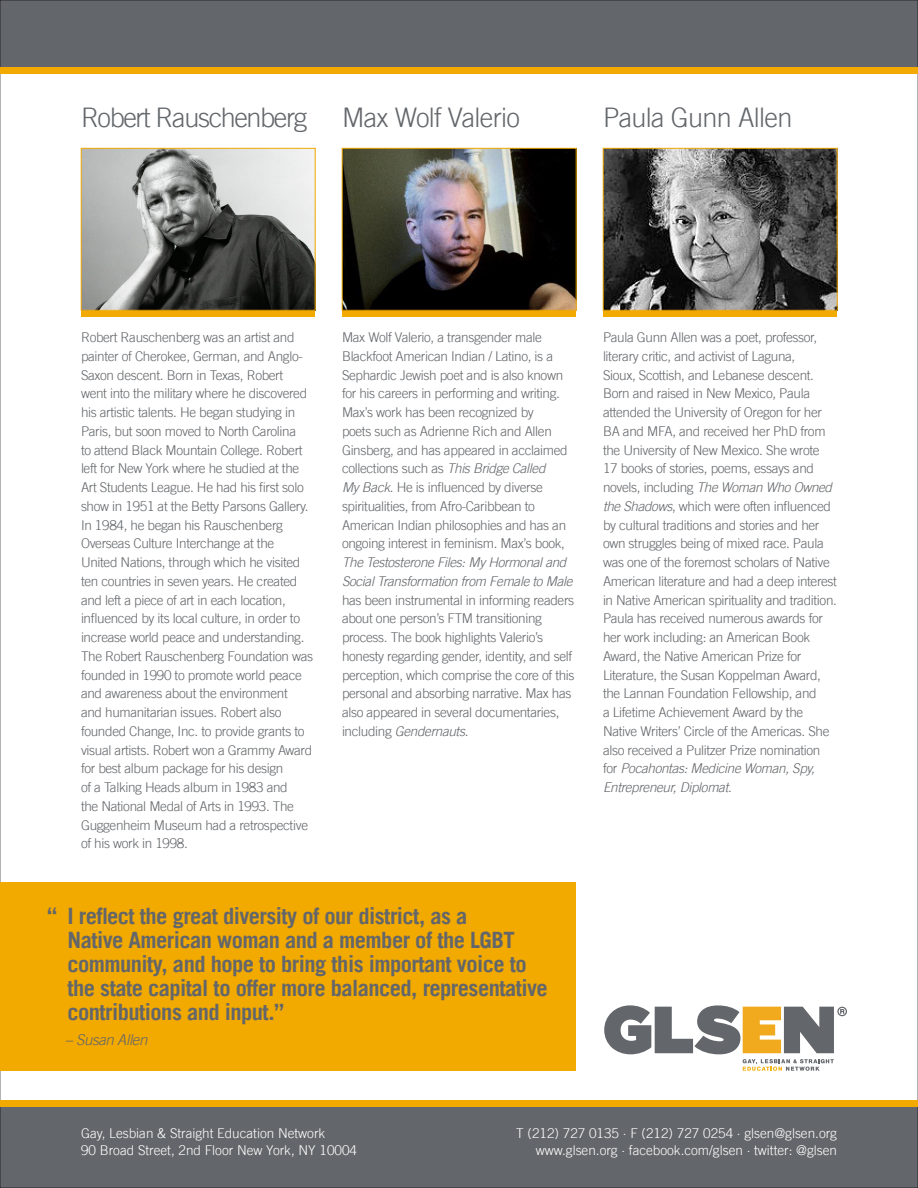
<style>
.page{position:relative;width:918px;height:1188px;background:#fff}
.page>*{position:absolute;margin:0;border:0;box-sizing:border-box;transform-origin:0 0}
.bio_name{font:300 27px "Trade Gothic LT";letter-spacing:-.025em;color:#63666a}
.bio_name-2{font:300 27px "Trade Gothic LT";letter-spacing:-.05em;color:#63666a}
.Paragraph_Style_6{font:700 22.5px/24px "Trade Gothic LT";letter-spacing:-.025em;color:#63666a}
.quote_name{font:italic 300 15px "Trade Gothic LT";letter-spacing:-.025em;color:#63666a}
.body_text{font:300 13.5px/18.8px "Trade Gothic LT";letter-spacing:-.025em;color:#63666a}
.t1{font:300 13.5px "Trade Gothic LT";color:#fff}
.s1{font-style:italic}
</style>
<div class="page">
<div style="left:0;top:0;width:918px;height:68px;background:#63666a"></div>
<div style="left:0;top:1107px;width:918px;height:81px;background:#63666a"></div>
<div style="left:0;top:68px;width:918px;height:6px;background:#f2a900"></div>
<div style="left:0;top:1100px;width:918px;height:7px;background:#f2a900"></div>
<div style="left:81px;top:310px;width:234px;height:7px;background:#f2a900"></div>
<img style="left:83px;top:150px;width:230px;height:158px">
<div style="left:81px;top:148px;width:234px;height:162px;border:1px solid #f2a900"></div>
<div style="left:603px;top:310px;width:234px;height:7px;background:#f2a900"></div>
<img style="left:605px;top:150px;width:230px;height:158px">
<div style="left:603px;top:148px;width:234px;height:162px;border:1px solid #f2a900"></div>
<div style="left:342px;top:310px;width:234px;height:7px;background:#f2a900"></div>
<img style="left:344px;top:150px;width:230px;height:158px">
<div style="left:342px;top:148px;width:234px;height:162px;border:1px solid #f2a900"></div>
<svg style="left:604px;top:1005px;width:243px;height:66px"></svg>
<div style="left:0;top:882px;width:576px;height:189px;background:#f2a900"></div>
<p class="bio_name-2" style="left:81px;top:102px;width:228px">Robert Rauschenberg</p>
<p class="bio_name" style="left:342px;top:102px;width:179px">Max Wolf Valerio</p>
<p class="bio_name" style="left:603px;top:102px;width:191px">Paula Gunn Allen</p>
<p class="body_text" style="left:81px;top:328px;width:234px">Robert Rauschenberg was an artist and painter of Cherokee, German, and Anglo-Saxon descent. Born in Texas, Robert<br>went into the military where he discovered his artistic talents. He began studying in Paris, but soon moved to North Carolina<br>to attend Black Mountain College. Robert left for New York where he studied at the Art Students League. He had his first solo show in 1951 at the Betty Parsons Gallery.<br>In 1984, he began his Rauschenberg Overseas Culture Interchange at the United Nations, through which he visited ten countries in seven years. He created and left a piece of art in each location, influenced by its local culture, in order to increase world peace and understanding.<br>The Robert Rauschenberg Foundation was founded in 1990 to promote world peace and awareness about the environment<br>and humanitarian issues. Robert also founded Change, Inc. to provide grants to visual artists. Robert won a Grammy Award for best album package for his design<br>of a Talking Heads album in 1983 and<br>the National Medal of Arts in 1993. The Guggenheim Museum had a retrospective of his work in 1998.</p>
<p class="body_text" style="left:342px;top:328px;width:234px">Max Wolf Valerio, a transgender male Blackfoot American Indian / Latino, is a Sephardic Jewish poet and is also known for his careers in performing and writing.<br>Max’s work has been recognized by<br>poets such as Adrienne Rich and Allen Ginsberg, and has appeared in acclaimed collections such as <span class="s1">This Bridge Called<br>My Back</span>. He is influenced by diverse spiritualities, from Afro-Caribbean to American Indian philosophies and has an ongoing interest in feminism. Max’s book, <span class="s1">The Testosterone Files: My Hormonal and Social Transformation from Female to Male </span>has been instrumental in informing readers about one person’s FTM transitioning process. The book highlights Valerio’s honesty regarding gender, identity, and self perception, which comprise the core of this personal and absorbing narrative. Max has also appeared in several documentaries, including <span class="s1">Gendernauts</span>.</p>
<p class="Paragraph_Style_6" style="left:68px;top:904px;width:482px;text-indent:-20px">“ I reflect the great diversity of our district, as a<br>Native American woman and a member of the LGBT community, and hope to bring this important voice to the state capital to offer more balanced, representative contributions and input.”</p>
<p class="quote_name" style="left:65px;top:1030px;width:84px">– Susan Allen</p>
<p class="body_text" style="left:603px;top:328px;width:236px">Paula Gunn Allen was a poet, professor, literary critic, and activist of Laguna,<br>Sioux, Scottish, and Lebanese descent.<br>Born and raised in New Mexico, Paula attended the University of Oregon for her BA and MFA, and received her PhD from the University of New Mexico. She wrote 17 books of stories, poems, essays and novels, including <span class="s1">The Woman Who Owned the Shadows</span>, which were often influenced by cultural traditions and stories and her own struggles being of mixed race. Paula was one of the foremost scholars of Native American literature and had a deep interest in Native American spirituality and tradition.<br>Paula has received numerous awards for her work including: an American Book Award, the Native American Prize for Literature, the Susan Koppelman Award, the Lannan Foundation Fellowship, and<br>a Lifetime Achievement Award by the Native Writers’ Circle of the Americas. She also received a Pulitzer Prize nomination for <span class="s1">Pocahontas: Medicine Woman, Spy, Entrepreneur, Diplomat</span>.</p>
<p class="t1" style="left:81px;top:1126px;width:246px">Gay, Lesbian &amp; Straight Education Network</p>
<p class="t1" style="left:516px;top:1126px;width:322px">T (212) 727 0135 · F (212) 727 0254 · glsen@glsen.org</p>
<p class="t1" style="left:81px;top:1142px;width:278px">90 Broad Street, 2nd Floor New York, NY 10004</p>
<p class="t1" style="left:536px;top:1142px;width:303px">www.glsen.org · facebook.com/glsen · twitter: @glsen</p>
</div>
